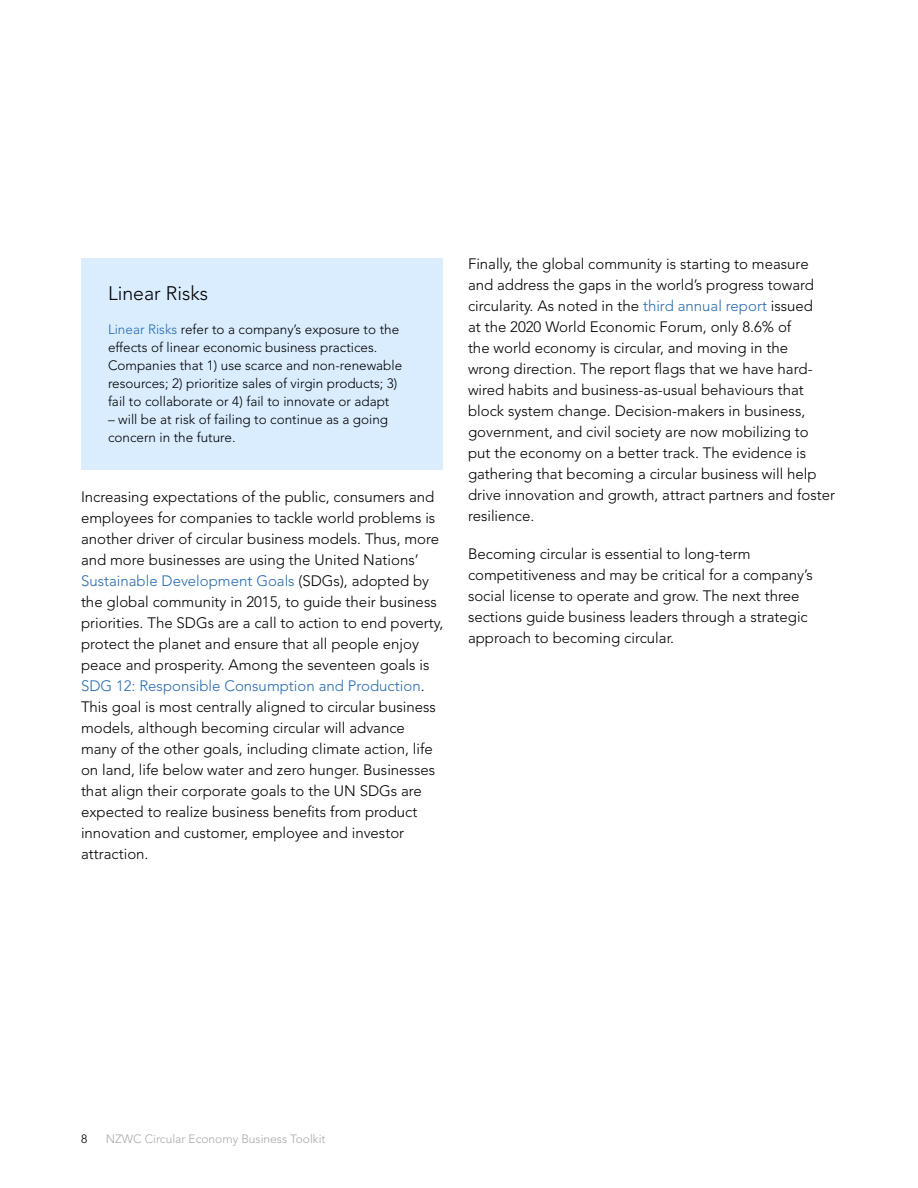
<style>
.page{position:relative;width:918px;height:1188px;background:#fff}
.page>*{position:absolute;margin:0;border:0;box-sizing:border-box;transform-origin:0 0}
.t1{font:300 19.5px "Avenir LT Std";color:#000}
.t2{font:300 15px/21px "Avenir LT Std";color:#000}
.t3{font:300 13.5px/18px "Avenir LT Std";color:#000}
.t4{font:300 12px "Avenir LT Std";color:#a7a9ac}
.t5{font:300 12px "Avenir LT Std";color:#000}
.s1{color:#286bac}
</style>
<div class="page">
<div style="left:81px;top:258px;width:362px;height:212px;background:#daedff"></div>
<h1 class="t1" style="left:108px;top:282px;width:102px">Linear Risks</h1>
<p class="t3" style="left:108px;top:321px;width:296px"><span class="s1">Linear Risks</span> refer to a company’s exposure to the effects of linear economic business practices.<br>Companies that 1) use scarce and non-renewable resources; 2) prioritize sales of virgin products; 3) fail to collaborate or 4) fail to innovate or adapt</p>
<p class="t3" style="left:108px;top:411px;width:282px">– will be at risk of failing to continue as a going concern in the future.</p>
<p class="t2" style="left:81px;top:487px;width:364px">Increasing expectations of the public, consumers and employees for companies to tackle world problems is another driver of circular business models. Thus, more and more businesses are using the United Nations’ <span class="s1">Sustainable Development Goals</span> (SDGs), adopted by the global community in 2015, to guide their business priorities. The SDGs are a call to action to end poverty, protect the planet and ensure that all people enjoy peace and prosperity. Among the seventeen goals is <span class="s1">SDG 12: Responsible Consumption and Production</span>.<br>This goal is most centrally aligned to circular business models, although becoming circular will advance many of the other goals, including climate action, life on land, life below water and zero hunger. Businesses that align their corporate goals to the UN SDGs are expected to realize business benefits from product innovation and customer, employee and investor attraction.</p>
<p class="t2" style="left:468px;top:254px;width:369px">Finally, the global community is starting to measure and address the gaps in the world’s progress toward circularity. As noted in the <span class="s1">third annual report</span> issued<br>at the 2020 World Economic Forum, only 8.6% of<br>the world economy is circular, and moving in the<br>wrong direction. The report flags that we have hard&shy;wired habits and business-as-usual behaviours that block system change. Decision-makers in business, government, and civil society are now mobilizing to<br>put the economy on a better track. The evidence is gathering that becoming a circular business will help drive innovation and growth, attract partners and foster resilience.</p>
<p class="t2" style="left:468px;top:543px;width:346px">Becoming circular is essential to long-term competitiveness and may be critical for a company’s social license to operate and grow. The next three sections guide business leaders through a strategic approach to becoming circular.</p>
<p class="t5" style="left:81px;top:1132px;width:8px">8</p>
<p class="t4" style="left:106px;top:1132px;width:221px">NZWC Circular Economy Business Toolkit</p>
</div>
